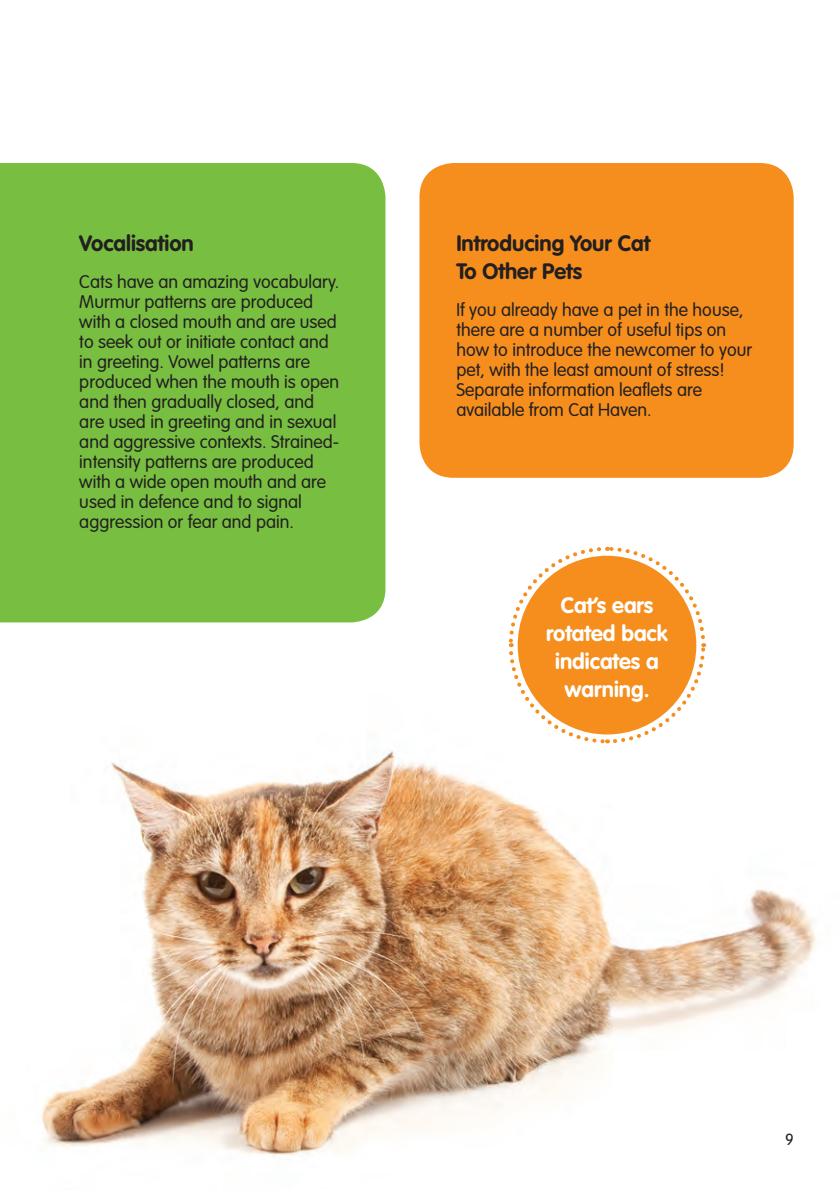
<style>
.page{position:relative;width:839px;height:1191px;background:#fff}
.page>*{position:absolute;margin:0;border:0;box-sizing:border-box;transform-origin:0 0}
.t1{font:700 22px/28px "VAG Rounded";color:#231f20}
.t2{font:700 22px/28px "VAG Rounded";color:#fff;text-align:center}
.t3{font:300 18px/20px "VAG Rounded";color:#231f20}
.t4{font:300 16px "VAG Rounded";color:#231f20}
</style>
<div class="page">
<img style="left:0;top:558px;width:816px;height:598px">
<div style="left:0;top:163px;width:385px;height:459px;background:#78bf41"></div>
<div style="left:419px;top:163px;width:375px;height:315px;background:#f68e1e;border-radius:34px"></div>
<svg style="left:507px;top:546px;width:200px;height:199px"></svg>
<p class="t1" style="left:79px;top:229px;width:116px">Vocalisation</p>
<p class="t3" style="left:79px;top:272px;width:262px">Cats have an amazing vocabulary.<br>Murmur patterns are produced with a closed mouth and are used to seek out or initiate contact and in greeting. Vowel patterns are produced when the mouth is open and then gradually closed, and are used in greeting and in sexual and aggressive contexts. Strained&shy;intensity patterns are produced with a wide open mouth and are used in defence and to signal aggression or fear and pain.</p>
<p class="t1" style="left:456px;top:229px;width:195px">Introducing Your Cat<br>To Other Pets</p>
<p class="t3" style="left:456px;top:300px;width:297px">If you already have a pet in the house, there are a number of useful tips on how to introduce the newcomer to your pet, with the least amount of stress!<br>Separate information leaflets are available from Cat Haven.</p>
<p class="t2" style="left:546px;top:591px;width:123px">Cat’s ears rotated back indicates a warning.</p>
<p class="t4" style="left:785px;top:1130px;width:10px">9</p>
</div>
